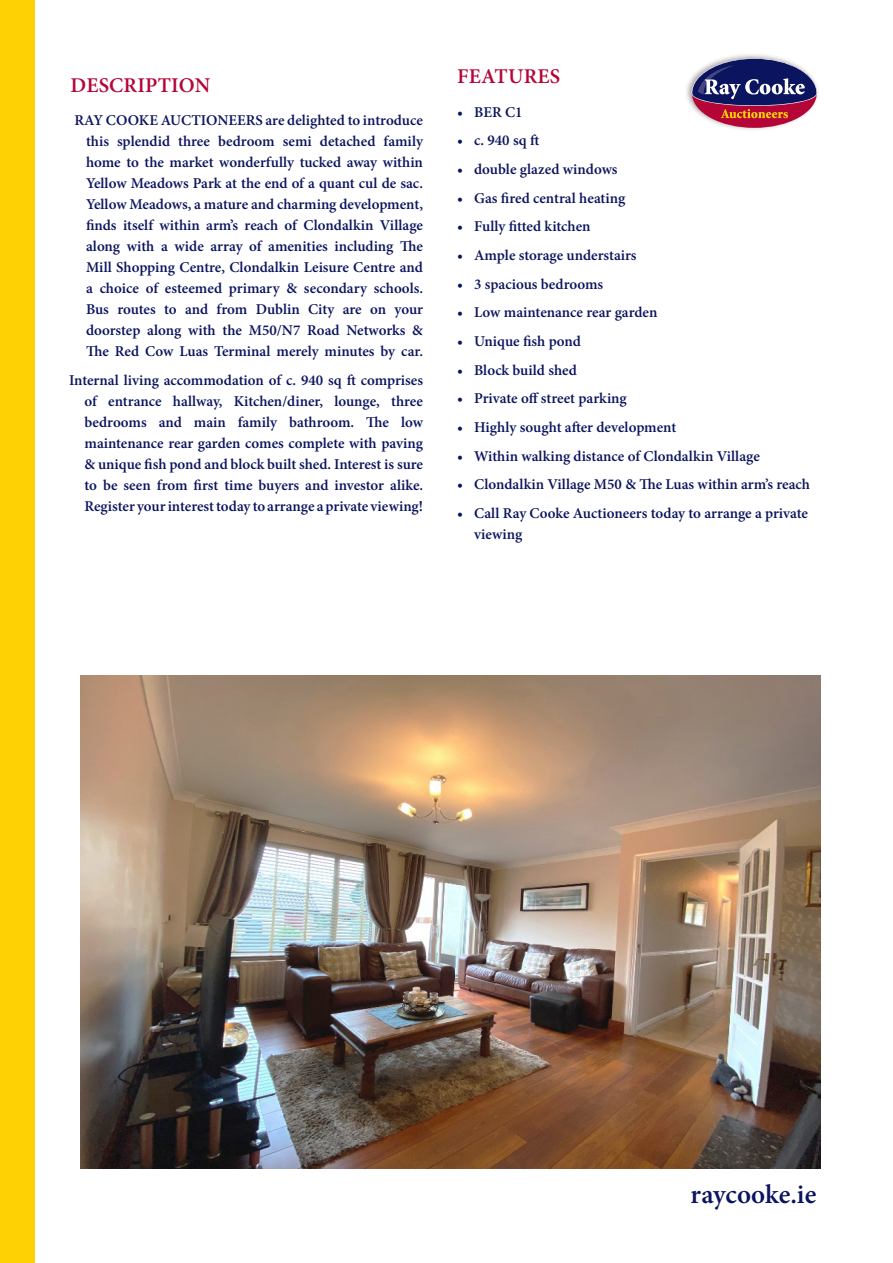
<style>
.page{position:relative;width:893px;height:1263px;background:#fff}
.page>*{position:absolute;margin:0;border:0;box-sizing:border-box;transform-origin:0 0}
.t1{font:600 27px "Minion Pro";color:#0b145e}
.RC_Body_Head{font:600 21px "Minion Pro";letter-spacing:.01em;color:#b50536}
.RC_Bullets{font:600 15px/21px "Minion Pro";color:#0b145e;text-align:justify}
</style>
<div class="page">
<div style="left:0;top:0;width:34px;height:1263px;background:#fed105"></div>
<img style="left:686px;top:54px;width:132px;height:76px">
<div style="left:692px;top:59px;width:125px;height:69px;background:#b50536;border-radius:50%"></div>
<svg style="left:692px;top:58px;width:125px;height:60px"></svg>
<img style="left:81px;top:675px;width:740px;height:493px">
<p class="RC_Body_Head" style="left:71px;top:70px;width:141px">DESCRIPTION</p>
<p class="RC_Bullets" style="left:86px;top:110px;width:339px;text-indent:-12px">RAY COOKE AUCTIONEERS are delighted to introduce this splendid three bedroom semi detached family home to the market wonderfully tucked away within Yellow Meadows Park at the end of a quant cul de sac.<br>Yellow Meadows, a mature and charming development, finds itself within arm’s reach of Clondalkin Village along with a wide array of amenities including The Mill Shopping Centre, Clondalkin Leisure Centre and a choice of esteemed primary &amp; secondary schools.<br>Bus routes to and from Dublin City are on your doorstep along with the M50/N7 Road Networks &amp; The Red Cow Luas Terminal merely minutes by car.</p>
<p class="RC_Bullets" style="left:85px;top:370px;width:340px;text-indent:-16px">Internal living accommodation of c. 940 sq ft comprises of entrance hallway, Kitchen/diner, lounge, three bedrooms and main family bathroom. The low maintenance rear garden comes complete with paving &amp; unique fish pond and block built shed. Interest is sure to be seen from first time buyers and investor alike.<br>Register your interest today to arrange a private viewing!</p>
<p class="RC_Body_Head" style="left:457px;top:62px;width:104px">FEATURES</p>
<p class="RC_Bullets" style="left:457px;top:101px;width:67px">• BER C1</p>
<p class="RC_Bullets" style="left:457px;top:130px;width:84px">• c. 940 sq ft</p>
<p class="RC_Bullets" style="left:457px;top:159px;width:162px">• double glazed windows</p>
<p class="RC_Bullets" style="left:457px;top:187px;width:170px">• Gas fired central heating</p>
<p class="RC_Bullets" style="left:457px;top:216px;width:135px">• Fully fitted kitchen</p>
<p class="RC_Bullets" style="left:457px;top:245px;width:181px">• Ample storage understairs</p>
<p class="RC_Bullets" style="left:457px;top:273px;width:148px">• 3 spacious bedrooms</p>
<p class="RC_Bullets" style="left:457px;top:302px;width:202px">• Low maintenance rear garden</p>
<p class="RC_Bullets" style="left:457px;top:331px;width:125px">• Unique fish pond</p>
<p class="RC_Bullets" style="left:457px;top:359px;width:121px">• Block build shed</p>
<p class="RC_Bullets" style="left:457px;top:388px;width:171px">• Private off street parking</p>
<p class="RC_Bullets" style="left:457px;top:417px;width:221px">• Highly sought after development</p>
<p class="RC_Bullets" style="left:457px;top:445px;width:304px">• Within walking distance of Clondalkin Village</p>
<p class="RC_Bullets" style="left:457px;top:474px;width:354px">• Clondalkin Village M50 &amp; The Luas within arm’s reach</p>
<p class="RC_Bullets" style="left:474px;top:503px;width:335px;text-indent:-17px">• Call Ray Cooke Auctioneers today to arrange a private viewing</p>
<h1 class="t1" style="left:691px;top:1176px;width:127px">raycooke.ie</h1>
</div>
